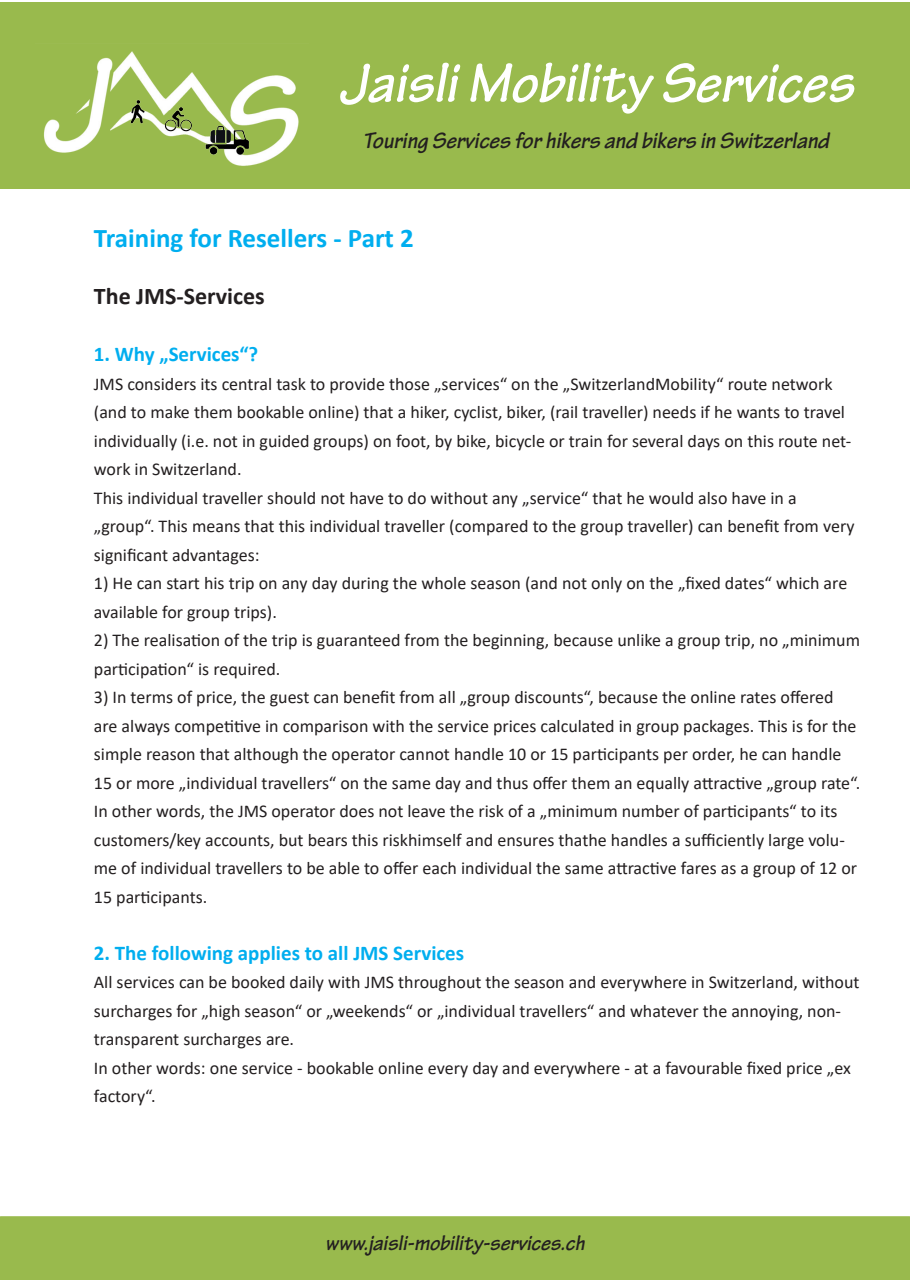
<style>
.page{position:relative;width:910px;height:1280px;background:#fff}
.page>*{position:absolute;margin:0;border:0;box-sizing:border-box;transform-origin:0 0}
.t1{font:italic 700 59.25px "Tekton Pro";color:#fff}
.t2{font:700 27px "Calibri";color:#00aeef}
.t3{font:italic 700 24px "Tekton Pro";color:#231f20}
.t4{font:700 24px "Calibri";color:#231f20}
.t5{font:italic 700 22.5px "Tekton Pro";color:#231f20}
.t6{font:700 21px "Calibri";color:#00aeef}
.t7{font:18px/28.5px "Calibri";color:#231f20}
</style>
<div class="page">
<div style="left:0;top:2px;width:910px;height:186px;background:#99ba4d"></div>
<img style="left:44px;top:51px;width:255px;height:115px">
<div style="left:0;top:1216px;width:910px;height:64px;background:#99ba4d"></div>
<h1 class="t1" style="left:338px;top:48px;width:517px">Jaisli Mobility Services</h1>
<h3 class="t3" style="left:363px;top:126px;width:468px">Touring Services for hikers and bikers in Switzerland</h3>
<h2 class="t2" style="left:94px;top:219px;width:321px">Training for Resellers - Part 2</h2>
<h3 class="t4" style="left:94px;top:279px;width:172px">The JMS-Services</h3>
<p class="t6" style="left:94px;top:339px;width:166px">1. Why „Services“?</p>
<p class="t7" style="left:94px;top:369px;width:762px">JMS considers its central task to provide those „services“ on the „SwitzerlandMobility“ route network (and to make them bookable online) that a hiker, cyclist, biker, (rail traveller) needs if he wants to travel individually (i.e. not in guided groups) on foot, by bike, bicycle or train for several days on this route net&shy;work in Switzerland.<br>This individual traveller should not have to do without any „service“ that he would also have in a „group“. This means that this individual traveller (compared to the group traveller) can benefit from very significant advantages:</p>
<p class="t7" style="left:94px;top:568px;width:755px">1) He can start his trip on any day during the whole season (and not only on the „fixed dates“ which are available for group trips).</p>
<p class="t7" style="left:94px;top:625px;width:768px">2) The realisation of the trip is guaranteed from the beginning, because unlike a group trip, no „minimum participation“ is required.</p>
<p class="t7" style="left:94px;top:682px;width:768px">3) In terms of price, the guest can benefit from all „group discounts“, because the online rates offered are always competitive in comparison with the service prices calculated in group packages. This is for the simple reason that although the operator cannot handle 10 or 15 participants per order, he can handle 15 or more „individual travellers“ on the same day and thus offer them an equally attractive „group rate“.<br>In other words, the JMS operator does not leave the risk of a „minimum number of participants“ to its customers/key accounts, but bears this riskhimself and ensures thathe handles a sufficiently large volu&shy;me of individual travellers to be able to offer each individual the same attractive fares as a group of 12 or 15 participants.</p>
<p class="t6" style="left:94px;top:938px;width:372px">2. The following applies to all JMS Services</p>
<p class="t7" style="left:94px;top:967px;width:767px">All services can be booked daily with JMS throughout the season and everywhere in Switzerland, without surcharges for „high season“ or „weekends“ or „individual travellers“ and whatever the annoying, non&shy;transparent surcharges are.<br>In other words: one service - bookable online every day and everywhere - at a favourable fixed price „ex factory“.</p>
<p class="t5" style="left:325px;top:1230px;width:261px">www.jaisli-mobility-services.ch</p>
</div>
